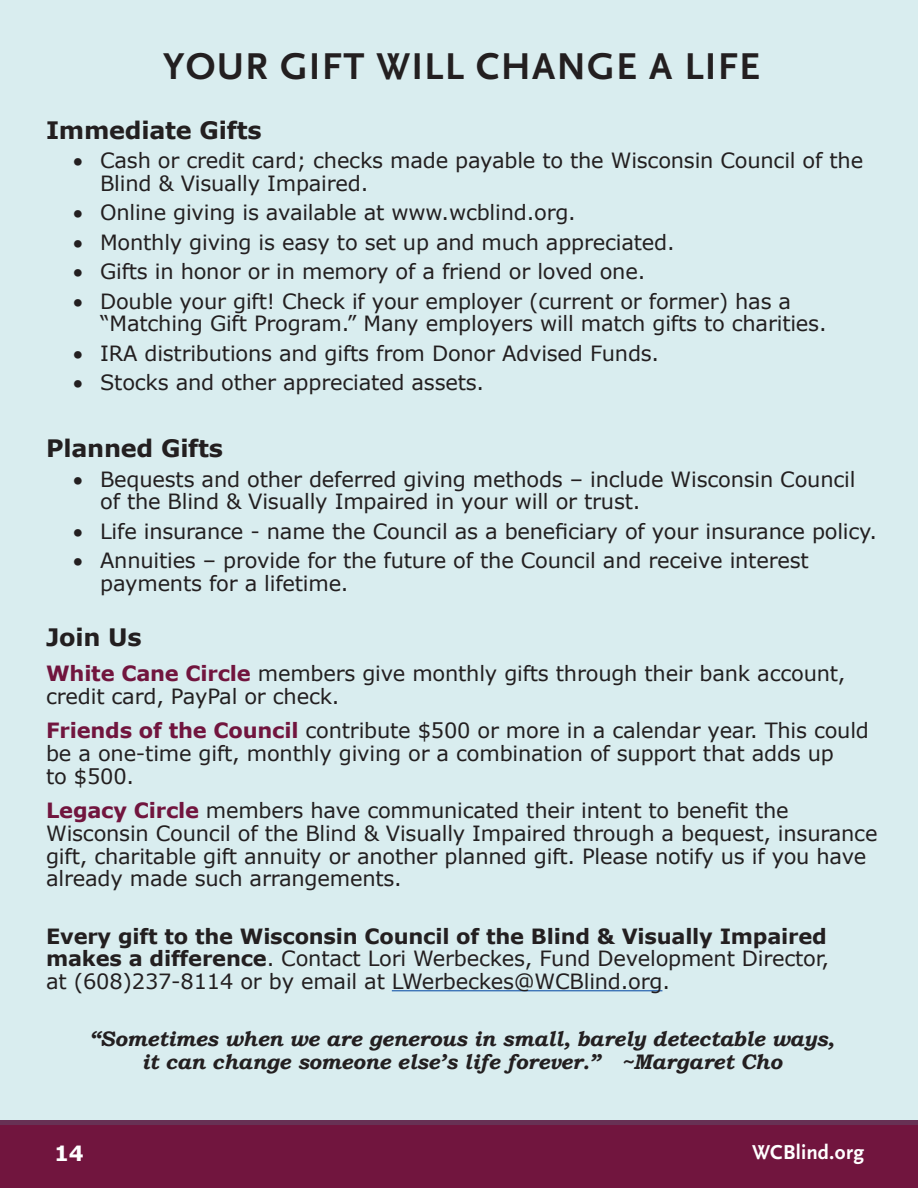
<style>
.page{position:relative;width:918px;height:1188px;background:#fff}
.page>*{position:absolute;margin:0;border:0;box-sizing:border-box;transform-origin:0 0}
.t1{font:700 39px "Scala Sans";letter-spacing:.03em;color:#231f20}
.t2{font:700 24px "Verdana";letter-spacing:-.01em;color:#231f20}
.t3{font:21px/22.6px "Verdana";letter-spacing:-.01em;color:#231f20}
.t4{font:italic 700 21px/22.6px "Bookman Old Style";letter-spacing:-.01em;color:#231f20}
.t5{font:700 21px "Scala Sans";letter-spacing:.01em;color:#fff}
.t6{font:700 21px "Verdana";color:#fff}
.s1{font-weight:700;color:#71153e}
.s2{font-weight:700}
</style>
<div class="page">
<div style="left:0;top:1120px;width:918px;height:68px;background:#71153e"></div>
<div style="left:0;top:0;width:918px;height:1124px;background:#d9edef"></div>
<hr style="left:392px;top:990px;width:270px;height:1px;background:#2865b1">
<h3 class="t1" style="left:163px;top:46px;width:599px">YOUR GIFT WILL CHANGE A LIFE</h3>
<h4 class="t2" style="left:46px;top:115px;width:217px">Immediate Gifts</h4>
<p class="t3" style="left:100px;top:150px;width:765px;text-indent:-27px">• Cash or credit card; checks made payable to the Wisconsin Council of the<br>Blind &amp; Visually Impaired.</p>
<p class="t3" style="left:73px;top:202px;width:504px">• Online giving is available at www.wcblind.org.</p>
<p class="t3" style="left:73px;top:231px;width:603px">• Monthly giving is easy to set up and much appreciated.</p>
<p class="t3" style="left:73px;top:261px;width:574px">• Gifts in honor or in memory of a friend or loved one.</p>
<p class="t3" style="left:100px;top:290px;width:728px;text-indent:-27px">• Double your gift! Check if your employer (current or former) has a “Matching Gift Program.” Many employers will match gifts to charities.</p>
<p class="t3" style="left:73px;top:342px;width:588px">• IRA distributions and gifts from Donor Advised Funds.</p>
<p class="t3" style="left:73px;top:372px;width:413px">• Stocks and other appreciated assets.</p>
<h4 class="t2" style="left:46px;top:433px;width:179px">Planned Gifts</h4>
<p class="t3" style="left:100px;top:468px;width:757px;text-indent:-27px">• Bequests and other deferred giving methods – include Wisconsin Council of the Blind &amp; Visually Impaired in your will or trust.</p>
<p class="t3" style="left:73px;top:520px;width:806px">• Life insurance - name the Council as a beneficiary of your insurance policy.</p>
<p class="t3" style="left:100px;top:550px;width:710px;text-indent:-27px">• Annuities – provide for the future of the Council and receive interest payments for a lifetime.</p>
<h4 class="t2" style="left:46px;top:622px;width:97px">Join Us</h4>
<p class="t3" style="left:46px;top:662px;width:801px"><span class="s1">White Cane Circle</span> members give monthly gifts through their bank account, credit card, PayPal or check.</p>
<p class="t3" style="left:46px;top:720px;width:824px"><span class="s1">Friends of the Council</span> contribute $500 or more in a calendar year. This could be a one-time gift, monthly giving or a combination of support that adds up<br>to $500.</p>
<p class="t3" style="left:46px;top:800px;width:833px"><span class="s1">Legacy Circle</span> members have communicated their intent to benefit the Wisconsin Council of the Blind &amp; Visually Impaired through a bequest, insurance gift, charitable gift annuity or another planned gift. Please notify us if you have already made such arrangements.</p>
<p class="t3" style="left:46px;top:925px;width:785px;text-align:justify"><span class="s2">Every gift to the Wisconsin Council of the Blind &amp; Visually Impaired makes a difference</span>. Contact Lori Werbeckes, Fund Development Director, at (608)237-8114 or by email at LWerbeckes@WCBlind.org.</p>
<p class="t4" style="left:142px;top:1027px;width:694px;text-indent:-52px">“Sometimes when we are generous in small, barely detectable ways, it can change someone else’s life forever.”</p>
<p class="t4" style="left:621px;top:1050px;width:163px">~Margaret Cho</p>
<p class="t6" style="left:54px;top:1140px;width:31px">14</p>
<p class="t5" style="left:752px;top:1141px;width:113px">WCBlind.org</p>
</div>
